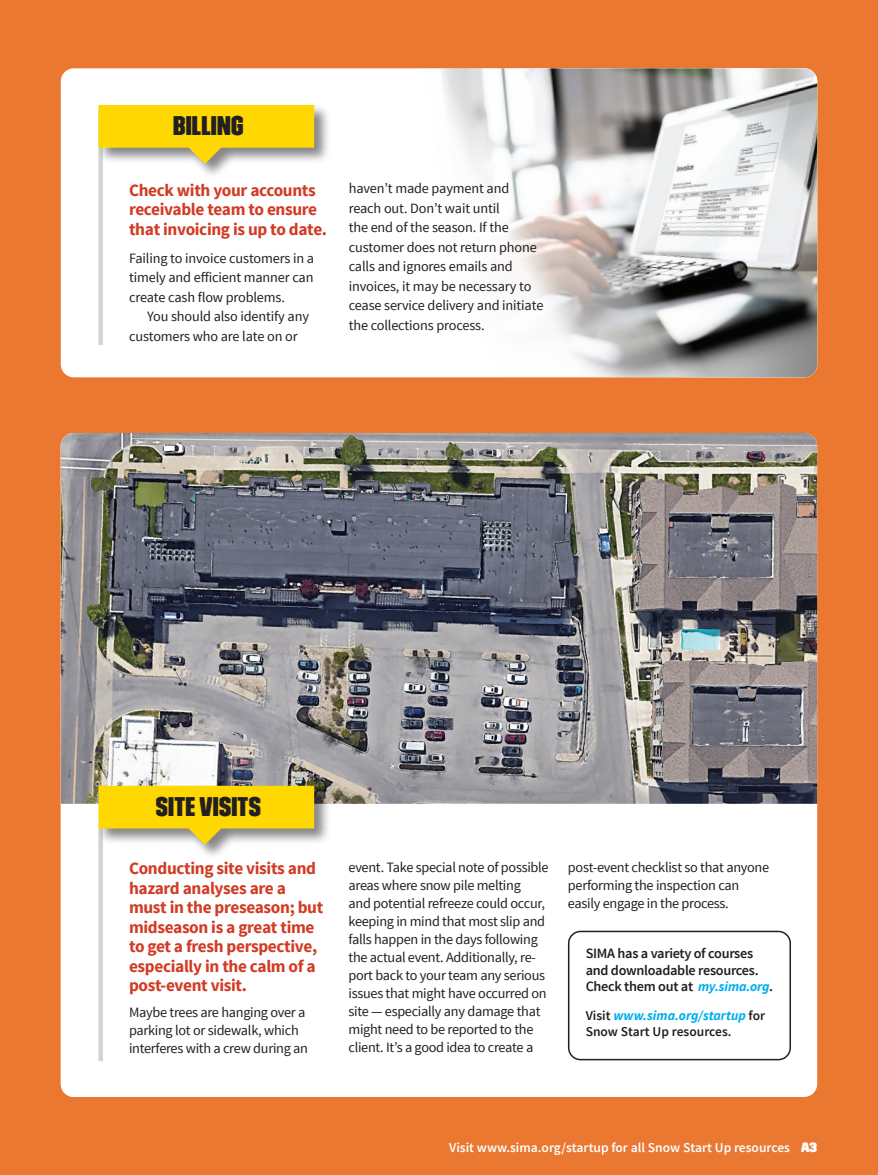
<style>
.page{position:relative;width:878px;height:1175px;background:#fff}
.page>*{position:absolute;margin:0;border:0;box-sizing:border-box;transform-origin:0 0}
.t1{font:27px "Trim Poster Condensed";letter-spacing:.01em;color:#231f20}
.t2{font:700 17.25px/19.5px "Source Sans Pro";letter-spacing:-.02em;color:#d13c25}
.t3{font:14.25px/18px "Source Sans Pro";letter-spacing:-.02em;color:#231f20}
.t4{font:600 14.25px/16.5px "Source Sans Pro";letter-spacing:-.02em;color:#231f20}
.t5{font:600 13.5px "Source Sans Pro";color:#fff}
.t6{font:600 13.5px/16.5px "Source Sans Pro";color:#231f20}
.s1{font-weight:700;font-style:italic;font-size:13.5px;color:#00aeef}
.s2{font-weight:700;font-style:italic;color:#00aeef}
.s3{font-family:"Trim Poster";font-weight:400}
</style>
<div class="page">
<div style="left:0;top:0;width:878px;height:1174px;background:#ea7830"></div>
<div style="left:61px;top:433px;width:756px;height:663px;background:#fff;border-radius:13px"></div>
<img style="left:61px;top:433px;width:756px;height:370px">
<div style="left:61px;top:68px;width:756px;height:309px;background:#fff;border-radius:13px"></div>
<img style="left:426px;top:68px;width:391px;height:309px">
<div style="left:98px;top:109px;width:5px;height:236px;background:#d1d6d1"></div>
<div style="left:98px;top:825px;width:5px;height:236px;background:#d1d6d1"></div>
<div style="left:97px;top:103px;width:234px;height:77px;background:#231f20;opacity:.55"></div>
<svg style="left:98px;top:105px;width:216px;height:59px;background:#efd233"></svg>
<div style="left:97px;top:784px;width:234px;height:76px;background:#231f20;opacity:.55"></div>
<svg style="left:98px;top:785px;width:216px;height:59px;background:#eed132"></svg>
<div style="left:568px;top:930px;width:223px;height:130px;border:2px solid #231f20;border-radius:12px"></div>
<h1 class="t1" style="left:173px;top:110px;width:72px">BILLING</h1>
<p class="t2" style="left:129px;top:181px;width:200px">Check with your accounts receivable team to ensure that invoicing is up to date.</p>
<p class="t3" style="left:129px;top:248px;width:186px;line-height:19.5px;text-align:justify">Failing to invoice customers in a timely and efficient manner can create cash flow problems.</p>
<p class="t3" style="left:129px;top:307px;width:181px;line-height:19.5px;text-indent:18px">You should also identify any customers who are late on or</p>
<p class="t3" style="left:349px;top:179px;width:196px;line-height:19.5px">haven’t made payment and reach out. Don’t wait until<br>the end of the season. If the customer does not return phone calls and ignores emails and invoices, it may be necessary to cease service delivery and initiate the collections process.</p>
<h1 class="t1" style="left:156px;top:790px;width:107px">SITE VISITS</h1>
<p class="t2" style="left:129px;top:859px;width:196px">Conducting site visits and hazard analyses are a must in the preseason; but midseason is a great time to get a fresh perspective, especially in the calm of a post-event visit.</p>
<p class="t3" style="left:129px;top:1003px;width:180px">Maybe trees are hanging over a parking lot or sidewalk, which interferes with a crew during an</p>
<p class="t3" style="left:348px;top:858px;width:202px">event. Take special note of possible areas where snow pile melting<br>and potential refreeze could occur, keeping in mind that most slip and falls happen in the days following the actual event. Additionally, re&shy;port back to your team any serious issues that might have occurred on site — especially any damage that might need to be reported to the client. It’s a good idea to create a</p>
<p class="t3" style="left:568px;top:858px;width:203px">post-event checklist so that anyone performing the inspection can easily engage in the process.</p>
<p class="t4" style="left:585px;top:945px;width:189px">SIMA has a variety of courses and downloadable resources.<br>Check them out at <span class="s1">my.sima.org</span>.</p>
<p class="t6" style="left:585px;top:1007px;width:181px">Visit <span class="s2">www.sima.org/startup</span> for<br>Snow Start Up resources.</p>
<p class="t5" style="left:449px;top:1138px;width:369px">Visit www.sima.org/startup for all Snow Start Up resources <span class="s3">A3</span></p>
</div>
